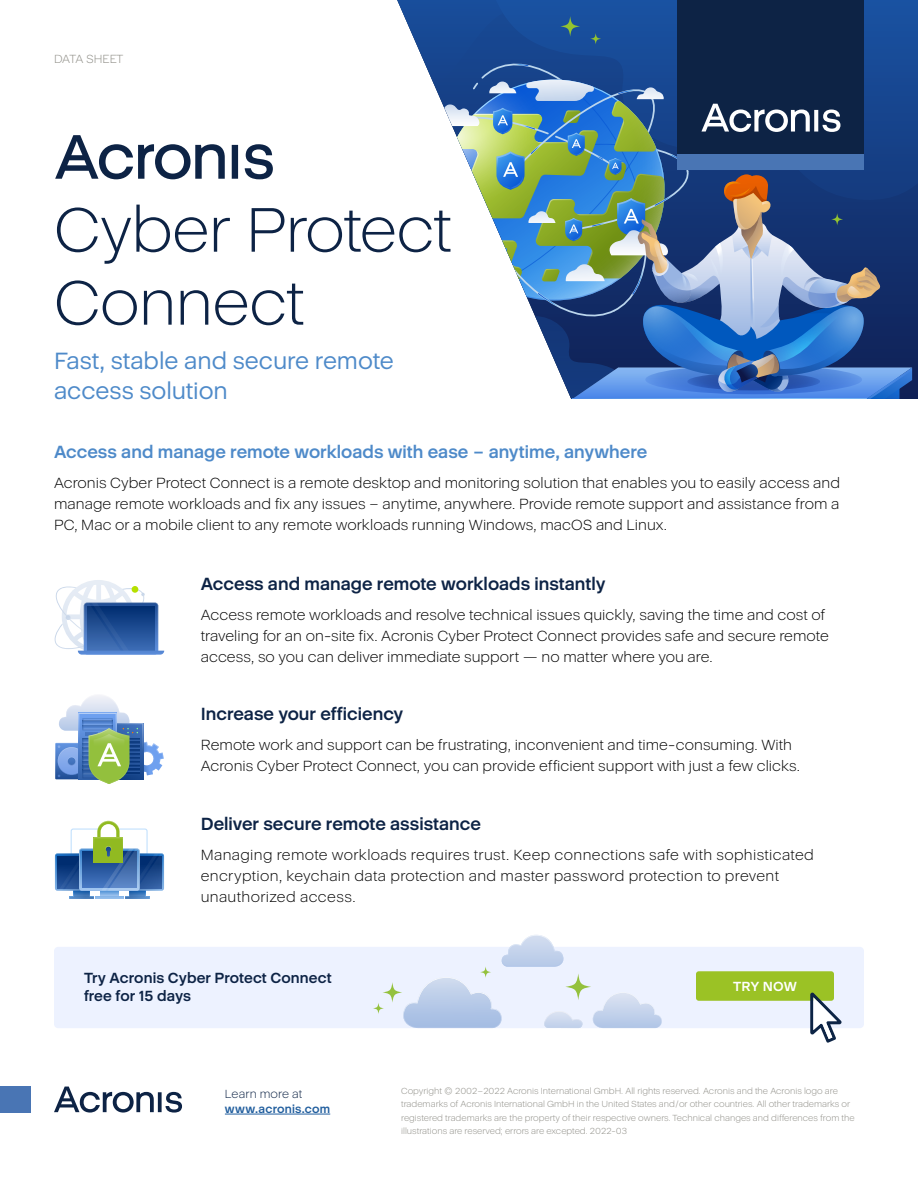
<style>
.page{position:relative;width:918px;height:1188px;background:#fff}
.page>*{position:absolute;margin:0;border:0;box-sizing:border-box;transform-origin:0 0}
.t1{font:300 64.05px/73.1px "Acronis Cyber";letter-spacing:-.015em;color:#0d2345}
.t2{font:24px/30px "Acronis Cyber";letter-spacing:-.005em;color:#4e8ac9}
.t3{font:700 18px "Acronis Cyber";color:#0d2345}
.t4{font:700 18px "Acronis Cyber";color:#4e8ac9}
.t5{font:300 15px/21px "Acronis Cyber";letter-spacing:.005em;color:#000}
.t6{font:700 15px/18px "Acronis Cyber";letter-spacing:.005em;color:#0d2345}
.t7{font:700 13.5px "Acronis Cyber";letter-spacing:.005em;color:#fff}
.t8{font:700 12px "Acronis Cyber";letter-spacing:.015em;color:#215e9e}
.t9{font:300 12px "Acronis Cyber";letter-spacing:.01em;color:#0d2345}
.t10{font:12px "Acronis Cyber VF";letter-spacing:-.015em;color:#8f8e87}
.t11{font:300 9px/13.5px "Acronis Cyber";color:#8f8e87}
</style>
<div class="page">
<svg style="left:397px;top:0;width:515px;height:399px"></svg>
<hr style="left:225px;top:1114px;width:105px;height:1px;background:#215e9e">
<svg style="left:54px;top:1087px;width:128px;height:26px"></svg>
<svg style="left:55px;top:821px;width:109px;height:78px"></svg>
<svg style="left:55px;top:695px;width:109px;height:89px"></svg>
<div style="left:0;top:1087px;width:30px;height:26px;background:#4975b4"></div>
<div style="left:54px;top:947px;width:810px;height:81px;background:#edf2ff;border-radius:4px"></div>
<div style="left:696px;top:971px;width:138px;height:30px;background:#9bc225;border-radius:3px"></div>
<svg style="left:810px;top:993px;width:32px;height:50px"></svg>
<svg style="left:373px;top:935px;width:289px;height:93px"></svg>
<svg style="left:54px;top:580px;width:110px;height:75px"></svg>
<p class="t10" style="left:54px;top:52px;width:71px">DATA SHEET</p>
<h1 class="t1" style="left:54px;top:120px;width:399px">ጷ<br>Cyber Protect<br>Connect</h1>
<h2 class="t2" style="left:54px;top:346px;width:341px">Fast, stable and secure remote access solution</h2>
<p class="t4" style="left:54px;top:441px;width:595px">Access and manage remote workloads with ease – anytime, anywhere</p>
<p class="t5" style="left:54px;top:472px;width:788px;text-align:justify">Acronis Cyber Protect Connect is a remote desktop and monitoring solution that enables you to easily access and manage remote workloads and fix any issues – anytime, anywhere. Provide remote support and assistance from a PC, Mac or a mobile client to any remote workloads running Windows, macOS and Linux.</p>
<p class="t3" style="left:201px;top:573px;width:406px">Access and manage remote workloads instantly</p>
<p class="t5" style="left:201px;top:604px;width:630px">Access remote workloads and resolve technical issues quickly, saving the time and cost of traveling for an on-site fix. Acronis Cyber Protect Connect provides safe and secure remote access, so you can deliver immediate support — no matter where you are.</p>
<p class="t3" style="left:201px;top:703px;width:204px">Increase your efficiency</p>
<p class="t5" style="left:201px;top:734px;width:601px">Remote work and support can be frustrating, inconvenient and time-consuming. With<br>Acronis Cyber Protect Connect, you can provide efficient support with just a few clicks.</p>
<p class="t3" style="left:201px;top:813px;width:282px">Deliver secure remote assistance</p>
<p class="t5" style="left:201px;top:844px;width:615px">Managing remote workloads requires trust. Keep connections safe with sophisticated encryption, keychain data protection and master password protection to prevent unauthorized access.</p>
<p class="t6" style="left:84px;top:969px;width:249px">Try Acronis Cyber Protect Connect free for 15 days</p>
<p class="t7" style="left:733px;top:978px;width:65px">TRY NOW</p>
<p class="t9" style="left:225px;top:1087px;width:79px">Learn more at</p>
<p class="t8" style="left:225px;top:1101px;width:107px">www.acronis.com</p>
<p class="t11" style="left:401px;top:1084px;width:455px">Copyright © 2002–2022 Acronis International GmbH. All rights reserved. Acronis and the Acronis logo are trademarks of Acronis International GmbH in the United States and/or other countries. All other trademarks or registered trademarks are the property of their respective owners. Technical changes and differences from the illustrations are reserved; errors are excepted. 2022-03</p>
</div>
